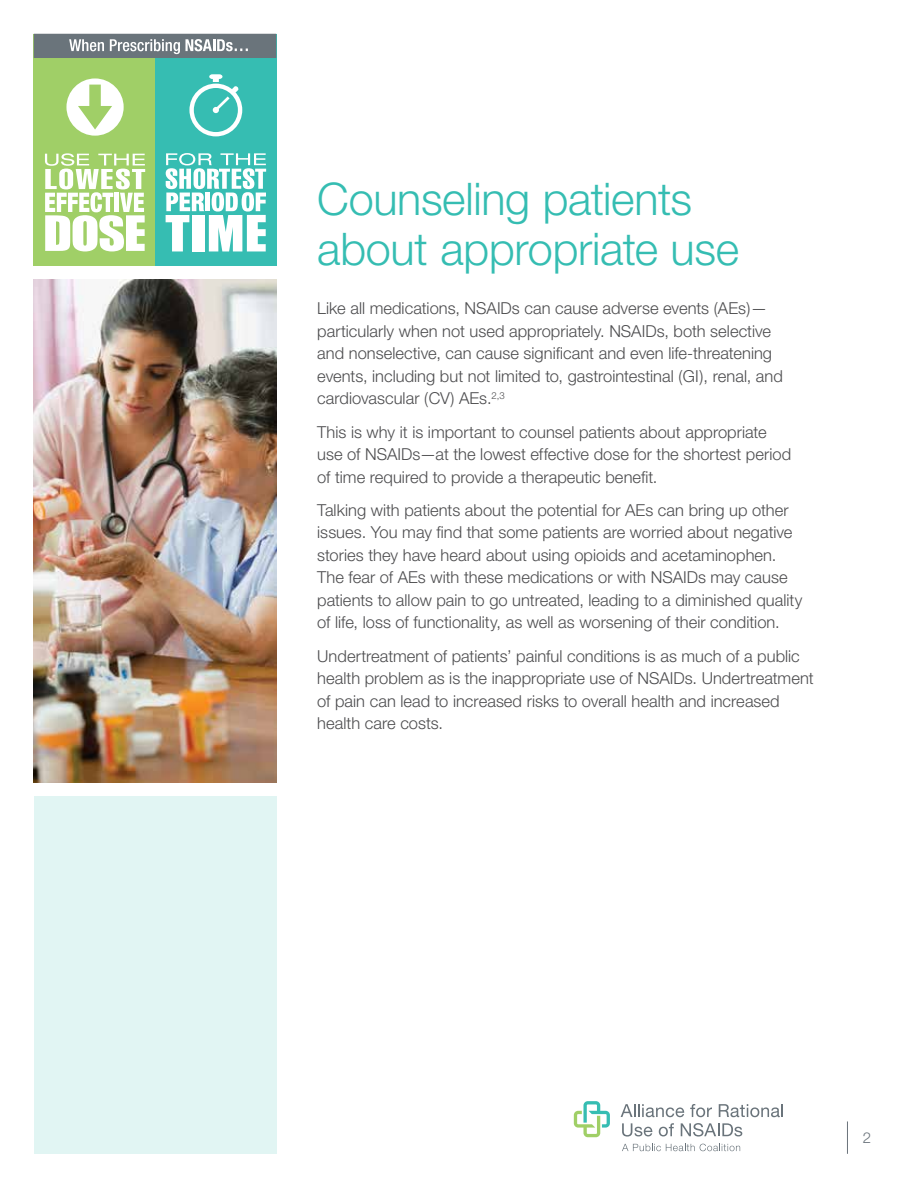
<style>
.page{position:relative;width:918px;height:1188px;background:#fff}
.page>*{position:absolute;margin:0;border:0;box-sizing:border-box;transform-origin:0 0}
.t1{font:300 45px/49.5px "Helvetica Neue";letter-spacing:-.005em;color:#35bdb2}
.t2{font:300 16.5px/22.5px "Helvetica Neue";color:#4d4d4f}
.t3{font:300 15px "Helvetica Neue";color:#6a737b}
</style>
<div class="page">
<div style="left:34px;top:34px;width:121px;height:231px;background:#a0cf67"></div>
<div style="left:155px;top:34px;width:121px;height:231px;background:#36bdb2"></div>
<svg style="left:66px;top:78px;width:58px;height:58px"></svg>
<svg style="left:45px;top:153px;width:100px;height:98px"></svg>
<svg style="left:189px;top:74px;width:53px;height:62px"></svg>
<svg style="left:166px;top:153px;width:100px;height:98px"></svg>
<svg style="left:34px;top:34px;width:242px;height:24px"></svg>
<hr style="left:847px;top:1121px;width:1px;height:33px;background:#6a737b">
<div style="left:34px;top:796px;width:242px;height:358px;background:#e1f5f3"></div>
<svg style="left:621px;top:1104px;width:63px;height:13px"></svg>
<svg style="left:690px;top:1104px;width:22px;height:13px"></svg>
<svg style="left:719px;top:1104px;width:64px;height:13px"></svg>
<svg style="left:622px;top:1123px;width:30px;height:14px"></svg>
<svg style="left:659px;top:1123px;width:15px;height:13px"></svg>
<svg style="left:681px;top:1123px;width:61px;height:14px"></svg>
<svg style="left:574px;top:1101px;width:36px;height:36px"></svg>
<svg style="left:622px;top:1144px;width:118px;height:7px"></svg>
<img style="left:34px;top:280px;width:242px;height:503px">
<h1 class="t1" style="left:317px;top:174px;width:423px">Counseling patients about appropriate use</h1>
<p class="t2" style="left:317px;top:297px;width:467px">Like all medications, NSAIDs can cause adverse events (AEs)— particularly when not used appropriately. NSAIDs, both selective and nonselective, can cause significant and even life-threatening events, including but not limited to, gastrointestinal (GI), renal, and cardiovascular (CV) AEs.<sup>2,3</sup></p>
<p class="t2" style="left:317px;top:420px;width:475px">This is why it is important to counsel patients about appropriate use of NSAIDs—at the lowest effective dose for the shortest period of time required to provide a therapeutic benefit.</p>
<p class="t2" style="left:317px;top:498px;width:487px">Talking with patients about the potential for AEs can bring up other issues. You may find that some patients are worried about negative stories they have heard about using opioids and acetaminophen.<br>The fear of AEs with these medications or with NSAIDs may cause patients to allow pain to go untreated, leading to a diminished quality of life, loss of functionality, as well as worsening of their condition.</p>
<p class="t2" style="left:317px;top:644px;width:498px">Undertreatment of patients’ painful conditions is as much of a public health problem as is the inappropriate use of NSAIDs. Undertreatment of pain can lead to increased risks to overall health and increased health care costs.</p>
<p class="t3" style="left:863px;top:1128px;width:10px">2</p>
</div>
